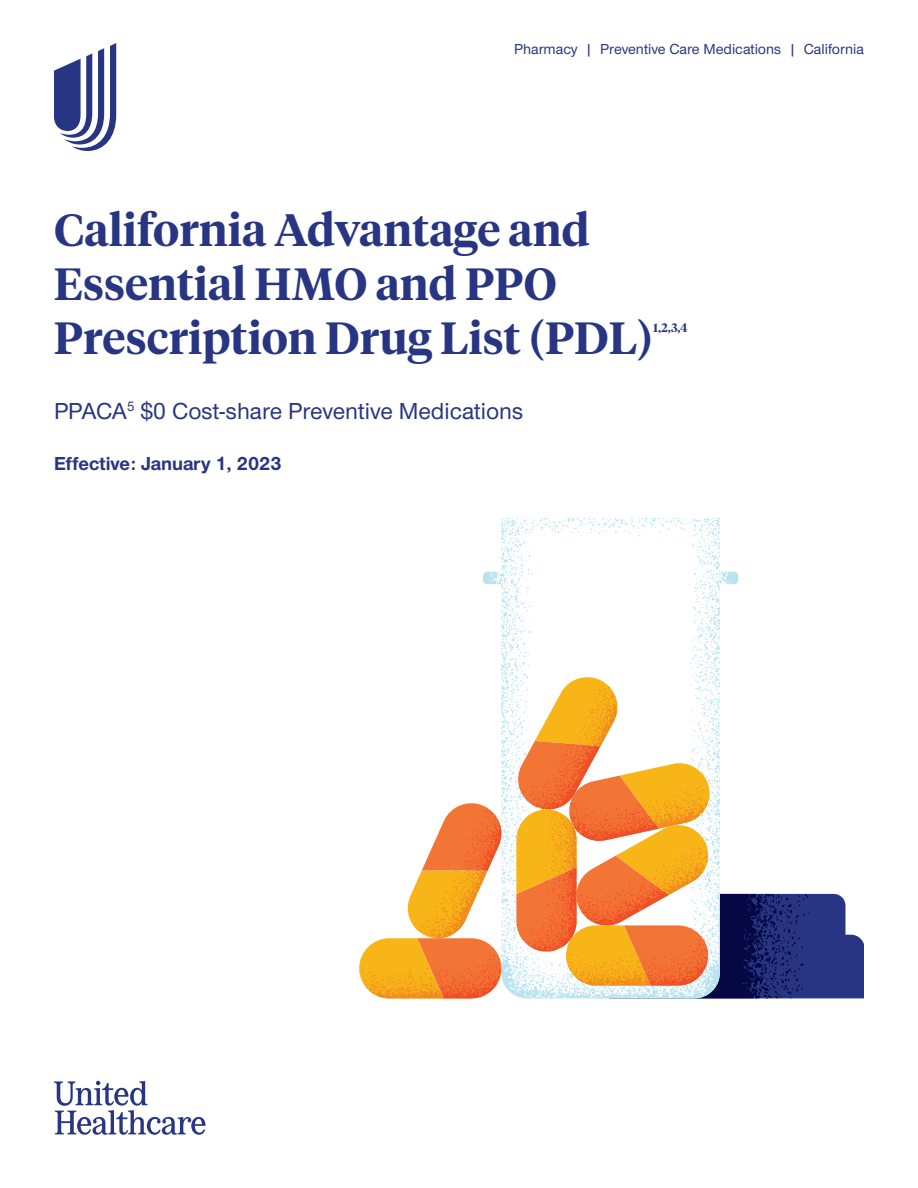
<style>
.page{position:relative;width:918px;height:1188px;background:#fff}
.page>*{position:absolute;margin:0;border:0;box-sizing:border-box;transform-origin:0 0}
.H2{font:600 45px/54px "UHC Serif Headline";color:#283582}
.Lead_In{font:500 24px "UHC Sans";color:#283582}
.H5-Sans{font:700 19.5px "UHC Sans";color:#283582}
.Body{font:500 15px "UHC Sans";color:#283582}
.H2-2{font:600 12.3px "UHC Serif Headline";color:#283582}
</style>
<div class="page">
<svg style="left:54px;top:43px;width:62px;height:108px"></svg>
<svg style="left:483px;top:517px;width:255px;height:478px"></svg>
<svg style="left:359px;top:799px;width:147px;height:200px"></svg>
<svg style="left:514px;top:673px;width:350px;height:326px"></svg>
<svg style="left:54px;top:1081px;width:151px;height:54px"></svg>
<p class="Body" style="left:514px;top:39px;width:351px">Pharmacy | Preventive Care Medications | California</p>
<p class="H2" style="left:54px;top:201px;width:601px">California Advantage and<br>Essential HMO and PPO<br>Prescription Drug List (PDL)</p>
<p class="H2-2" style="left:653px;top:320px;width:36px">1,2,3,4</p>
<p class="Lead_In" style="left:54px;top:395px;width:471px">PPACA<sup>5</sup> $0 Cost-share Preventive Medications</p>
<p class="H5-Sans" style="left:54px;top:450px;width:229px">Effective: January 1, 2023</p>
</div>
